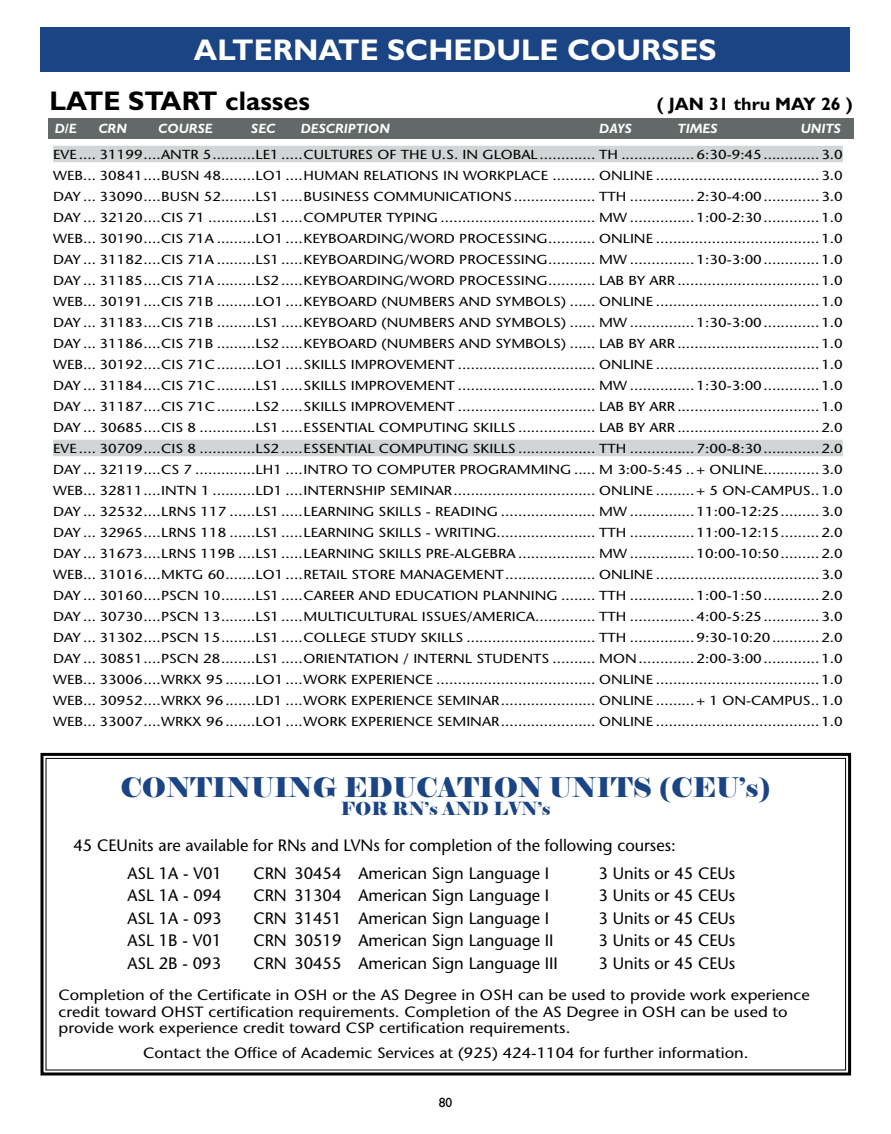
<style>
.page{position:relative;width:891px;height:1134px;background:#fff}
.page>*{position:absolute;margin:0;border:0;box-sizing:border-box;transform-origin:0 0}
.t1{font:700 30px "Gill Sans Std";color:#fff}
.t2{font:27px "Elephant";color:#1b4485}
.t3{font:700 27px "Gill Sans Std";color:#000}
.t4{font:700 18px "Gill Sans Std";color:#000}
.t5{font:18px "Elephant";color:#1b4485}
.t6{font:500 16.5px "Stone Sans Std";color:#000}
.t7{font:500 14.85px/16.5px "Stone Sans Std";color:#000;scale:1.11 1}
.t8{font:italic 700 13.5px "Gill Sans Std";color:#fff}
.t9{font:13.5px "Gill Sans Std";color:#000}
.t10{font:500 13.05px/21px "Stone Sans Std";color:#000;text-align:justify;scale:1.15 1}
</style>
<div class="page">
<div style="left:40px;top:27px;width:810px;height:45px;background:#1b4485"></div>
<div style="left:53px;top:146px;width:790px;height:16px;background:#d1d5d6"></div>
<div style="left:53px;top:440px;width:790px;height:16px;background:#d1d5d6"></div>
<svg style="left:40px;top:752px;width:812px;height:324px"></svg>
<div style="left:48px;top:118px;width:806px;height:21px;background:#626968"></div>
<p class="t1" style="left:194px;top:32px;width:524px">ALTERNATE SCHEDULE COURSES</p>
<h4 class="t3" style="left:50px;top:85px;width:262px">LATE START classes</h4>
<h4 class="t4" style="left:657px;top:93px;width:197px">( JAN 31 thru MAY 26 )</h4>
<p class="t8" style="left:55px;top:121px;width:23px">D/E</p>
<p class="t8" style="left:98px;top:121px;width:30px">CRN</p>
<p class="t8" style="left:158px;top:121px;width:56px">COURSE</p>
<p class="t8" style="left:251px;top:121px;width:26px">SEC</p>
<p class="t8" style="left:301px;top:121px;width:91px">DESCRIPTION</p>
<p class="t8" style="left:599px;top:121px;width:34px">DAYS</p>
<p class="t8" style="left:677px;top:121px;width:42px">TIMES</p>
<p class="t8" style="left:801px;top:121px;width:42px">UNITS</p>
<p class="t10" style="left:53px;top:144px;width:688px">EVE .... 31199....ANTR 5..........LE1 .....CULTURES OF THE U.S. IN GLOBAL............. TH .................6:30-9:45.............3.0<br>WEB... 30841....BUSN 48........LO1 ....HUMAN RELATIONS IN WORKPLACE .......... ONLINE ......................................3.0<br>DAY ... 33090....BUSN 52........LS1.....BUSINESS COMMUNICATIONS................... TTH ...............2:30-4:00.............3.0<br>DAY ... 32120....CIS 71 ...........LS1.....COMPUTER TYPING .................................... MW ...............1:00-2:30.............1.0<br>WEB... 30190....CIS 71A .........LO1 ....KEYBOARDING/WORD PROCESSING........... ONLINE ......................................1.0<br>DAY ... 31182....CIS 71A .........LS1.....KEYBOARDING/WORD PROCESSING........... MW ...............1:30-3:00.............1.0<br>DAY ... 31185....CIS 71A .........LS2.....KEYBOARDING/WORD PROCESSING........... LAB BY ARR.................................1.0<br>WEB... 30191....CIS 71B .........LO1 ....KEYBOARD (NUMBERS AND SYMBOLS) ...... ONLINE ......................................1.0<br>DAY ... 31183....CIS 71B .........LS1.....KEYBOARD (NUMBERS AND SYMBOLS) ...... MW ...............1:30-3:00.............1.0<br>DAY ... 31186....CIS 71B .........LS2.....KEYBOARD (NUMBERS AND SYMBOLS) ...... LAB BY ARR.................................1.0<br>WEB... 30192....CIS 71C.........LO1 ....SKILLS IMPROVEMENT ................................ ONLINE ......................................1.0<br>DAY ... 31184....CIS 71C.........LS1.....SKILLS IMPROVEMENT ................................ MW ...............1:30-3:00.............1.0<br>DAY ... 31187....CIS 71C.........LS2.....SKILLS IMPROVEMENT ................................ LAB BY ARR.................................1.0<br>DAY ... 30685....CIS 8 .............LS1.....ESSENTIAL COMPUTING SKILLS .................. LAB BY ARR.................................2.0<br>EVE .... 30709....CIS 8 .............LS2.....ESSENTIAL COMPUTING SKILLS .................. TTH ...............7:00-8:30.............2.0<br>DAY ... 32119....CS 7 ..............LH1 ....INTRO TO COMPUTER PROGRAMMING ..... M 3:00-5:45 ..+ ONLINE.............3.0<br>WEB... 32811....INTN 1 ..........LD1 ....INTERNSHIP SEMINAR................................. ONLINE .........+ 5 ON-CAMPUS..1.0<br>DAY ... 32532....LRNS 117 ......LS1.....LEARNING SKILLS - READING ...................... MW ...............11:00-12:25.........3.0<br>DAY ... 32965....LRNS 118 ......LS1.....LEARNING SKILLS - WRITING....................... TTH ...............11:00-12:15.........2.0<br>DAY ... 31673....LRNS 119B ....LS1.....LEARNING SKILLS PRE-ALGEBRA .................. MW ...............10:00-10:50.........2.0<br>WEB... 31016....MKTG 60.......LO1 ....RETAIL STORE MANAGEMENT..................... ONLINE ......................................3.0<br>DAY ... 30160....PSCN 10........LS1.....CAREER AND EDUCATION PLANNING ........ TTH ...............1:00-1:50.............2.0<br>DAY ... 30730....PSCN 13........LS1.....MULTICULTURAL ISSUES/AMERICA.............. TTH ...............4:00-5:25.............3.0<br>DAY ... 31302....PSCN 15........LS1.....COLLEGE STUDY SKILLS .............................. TTH ...............9:30-10:20...........2.0<br>DAY ... 30851....PSCN 28........LS1.....ORIENTATION / INTERNL STUDENTS .......... MON.............2:00-3:00.............1.0<br>WEB... 33006....WRKX 95.......LO1 ....WORK EXPERIENCE ..................................... ONLINE ......................................1.0<br>WEB... 30952....WRKX 96.......LD1 ....WORK EXPERIENCE SEMINAR...................... ONLINE .........+ 1 ON-CAMPUS..1.0<br>WEB... 33007....WRKX 96.......LO1 ....WORK EXPERIENCE SEMINAR...................... ONLINE ......................................1.0</p>
<h2 class="t2" style="left:120px;top:770px;width:652px">CONTINUING EDUCATION UNITS (CEU’s)</h2>
<h4 class="t5" style="left:341px;top:797px;width:211px">FOR RN’s AND LVN’s</h4>
<h4 class="t6" style="left:74px;top:835px;width:604px">45 CEUnits are available for RNs and LVNs for completion of the following courses:</h4>
<p class="t6" style="left:128px;top:863px;width:96px">ASL 1A - V01</p>
<p class="t6" style="left:253px;top:863px;width:297px">CRN 30454 American Sign Language I</p>
<p class="t6" style="left:598px;top:863px;width:138px">3 Units or 45 CEUs</p>
<p class="t6" style="left:128px;top:886px;width:96px">ASL 1A - 094</p>
<p class="t6" style="left:253px;top:886px;width:297px">CRN 31304 American Sign Language I</p>
<p class="t6" style="left:598px;top:886px;width:138px">3 Units or 45 CEUs</p>
<p class="t6" style="left:128px;top:908px;width:96px">ASL 1A - 093</p>
<p class="t6" style="left:253px;top:908px;width:297px">CRN 31451 American Sign Language I</p>
<p class="t6" style="left:598px;top:908px;width:138px">3 Units or 45 CEUs</p>
<p class="t6" style="left:128px;top:931px;width:95px">ASL 1B - V01</p>
<p class="t6" style="left:253px;top:931px;width:302px">CRN 30519 American Sign Language II</p>
<p class="t6" style="left:598px;top:931px;width:138px">3 Units or 45 CEUs</p>
<p class="t6" style="left:128px;top:953px;width:95px">ASL 2B - 093</p>
<p class="t6" style="left:253px;top:953px;width:306px">CRN 30455 American Sign Language III</p>
<p class="t6" style="left:598px;top:953px;width:138px">3 Units or 45 CEUs</p>
<p class="t7" style="left:58px;top:987px;width:678px">Completion of the Certificate in OSH or the AS Degree in OSH can be used to provide work experience credit toward OHST certification requirements. Completion of the AS Degree in OSH can be used to provide work experience credit toward CSP certification requirements.</p>
<p class="t7" style="left:143px;top:1044px;width:547px">Contact the Office of Academic Services at (925) 424-1104 for further information.</p>
<p class="t9" style="left:439px;top:1095px;width:15px">80</p>
</div>
